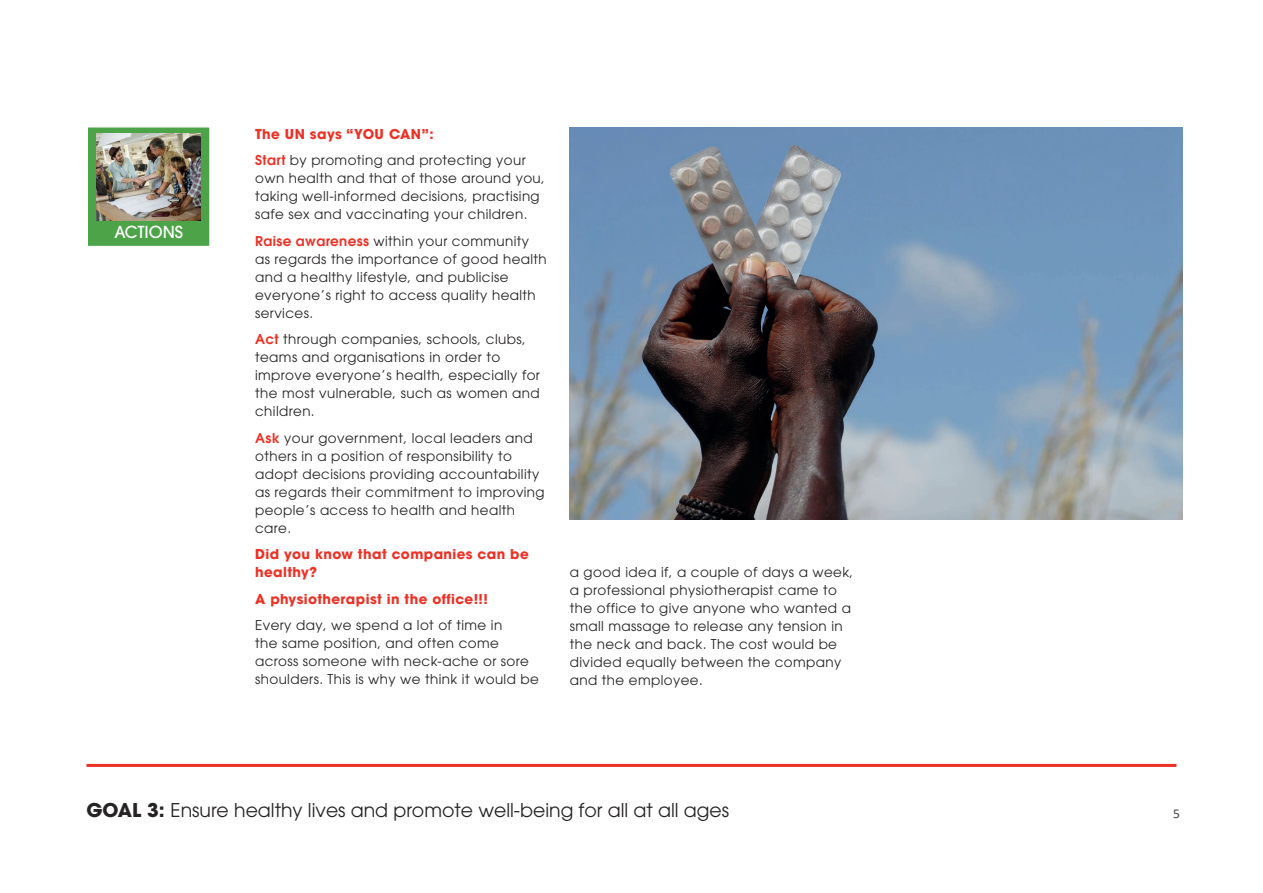
<style>
.page{position:relative;width:1263px;height:893px;background:#fff}
.page>*{position:absolute;margin:0;border:0;box-sizing:border-box;transform-origin:0 0}
.t1{font:18.9px "ITC Avant Garde Pro";color:#262324}
.t2{font:500 16.5px "ITC Avant Garde Pro";color:#fff}
.t3{font:13.5px/18px "ITC Avant Garde Pro";letter-spacing:.03em;color:#262324}
.t4{font:700 13.5px/18px "ITC Avant Garde Pro";letter-spacing:.03em;color:#ec3125}
.t5{font:13.5px "Calibri";color:#414243}
.s1{font-weight:700;color:#ec3125}
.s2{font-weight:600;color:#ec3125}
.s3{font-weight:700}
</style>
<div class="page">
<hr style="left:86px;top:764px;width:1090px;height:3px;background:#ec3125">
<div style="left:86px;top:126px;width:125px;height:121px;background:#4da448"></div>
<img style="left:97px;top:134px;width:104px;height:86px">
<div style="left:86px;top:126px;width:125px;height:121px;border:2px solid #fff"></div>
<img style="left:570px;top:128px;width:612px;height:391px">
<p class="t2" style="left:114px;top:221px;width:70px">ACTIONS</p>
<p class="t3" style="left:255px;top:121px;width:272px;line-height:26.5px"><span class="s1">The UN says “YOU CAN”:<br></span><span class="s2">Start</span> by promoting and protecting your</p>
<p class="t3" style="left:255px;top:169px;width:291px">own health and that of those around you, taking well-informed decisions, practising safe sex and vaccinating your children.</p>
<p class="t3" style="left:255px;top:232px;width:293px"><span class="s2">Raise awareness</span> within your community as regards the importance of good health and a healthy lifestyle, and publicise everyone’s right to access quality health services.</p>
<p class="t3" style="left:255px;top:330px;width:286px"><span class="s2">Act</span> through companies, schools, clubs, teams and organisations in order to improve everyone’s health, especially for the most vulnerable, such as women and children.</p>
<p class="t3" style="left:255px;top:429px;width:291px"><span class="s2">Ask</span> your government, local leaders and others in a position of responsibility to adopt decisions providing accountability as regards their commitment to improving people’s access to health and health care.</p>
<p class="t4" style="left:255px;top:545px;width:275px">Did you know that companies can be healthy?</p>
<p class="t4" style="left:255px;top:590px;width:234px">A physiotherapist in the office!!!</p>
<p class="t3" style="left:255px;top:616px;width:285px">Every day, we spend a lot of time in<br>the same position, and often come across someone with neck-ache or sore shoulders. This is why we think it would be</p>
<p class="t3" style="left:570px;top:563px;width:285px">a good idea if, a couple of days a week, a professional physiotherapist came to the office to give anyone who wanted a small massage to release any tension in the neck and back. The cost would be divided equally between the company and the employee.</p>
<h1 class="t1" style="left:86px;top:798px;width:644px"><span class="s3">GOAL 3:</span> Ensure healthy lives and promote well-being for all at all ages</h1>
<p class="t5" style="left:1173px;top:804px;width:8px">5</p>
</div>
